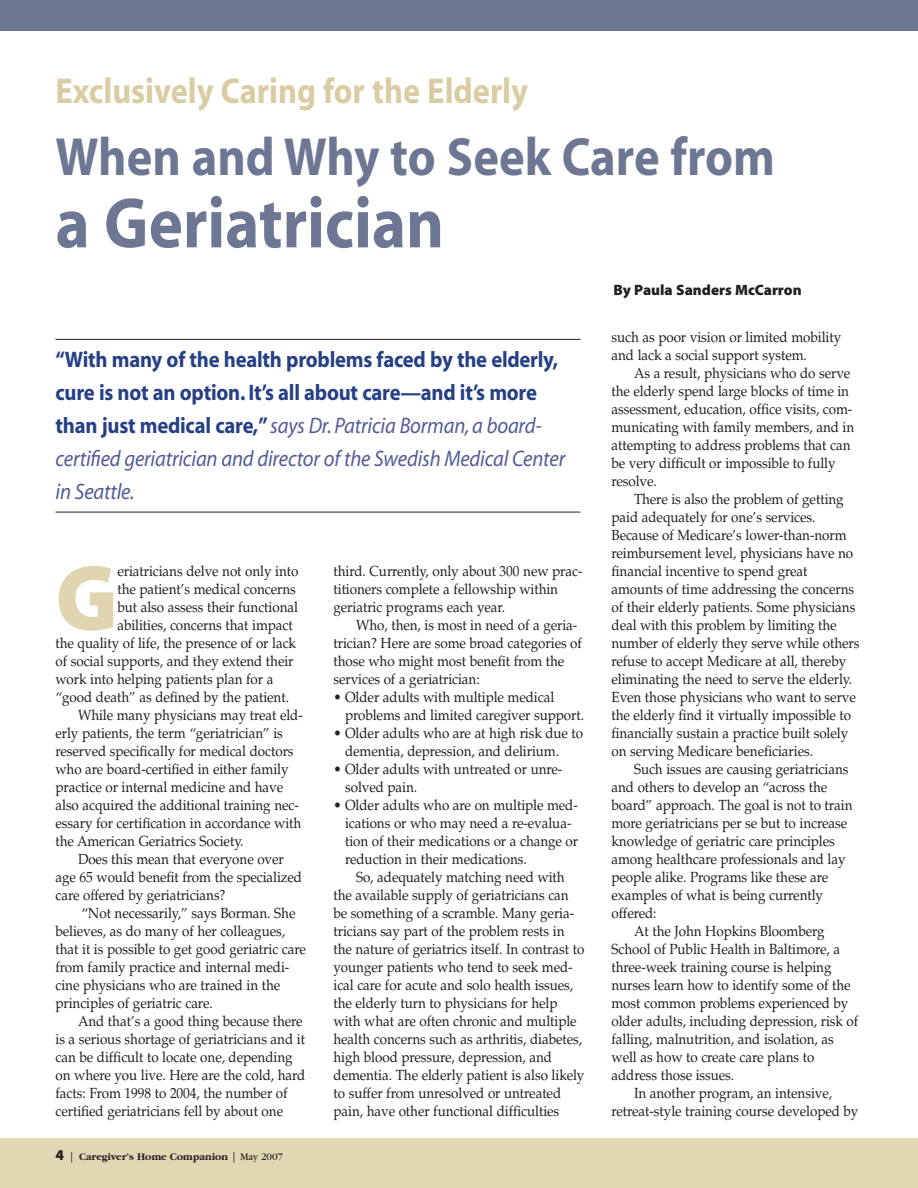
<style>
.page{position:relative;width:918px;height:1188px;background:#fff}
.page>*{position:absolute;margin:0;border:0;box-sizing:border-box;transform-origin:0 0}
.t1{font:900 94.05px "Myriad Pro";color:#e0d4b1;scale:.95 1}
.t2{font:700 72px "Myriad";color:#6d7794;scale:.9 1}
.t3{font:700 54px "Myriad";color:#6d7794;scale:.9 1}
.t4{font:700 36px "Myriad";color:#dacca2;scale:.9 1}
.t5{font:700 22.5px/33px "Myriad";letter-spacing:-.01em;color:#264085;scale:.92 1}
.t6{font:900 15px "Myriad Pro";color:#231f20}
.t7{font:14.7px/18px "Palatino";letter-spacing:-.005em;color:#231f20;scale:.92 1}
.t8{font:700 10.5px "Garamond";letter-spacing:-.005em;color:#231f20}
.s1{font-weight:400;font-style:italic;color:#515c97}
.s2{font-family:"Myriad Pro";font-weight:900;font-size:15px}
.s3{font-family:"Myriad";font-weight:400}
.s4{font-weight:400}
</style>
<div class="page">
<div style="left:0;top:1138px;width:918px;height:50px;background:#e2d7b5"></div>
<div style="left:0;top:0;width:918px;height:32px;background:#6d7794"></div>
<hr style="left:56px;top:339px;width:524px;height:1px;background:#231f20">
<hr style="left:56px;top:512px;width:524px;height:1px;background:#231f20">
<h3 class="t4" style="left:56px;top:78px;width:527px">Exclusively Caring for the Elderly</h3>
<h3 class="t3" style="left:56px;top:137px;width:801px">When and Why to Seek Care from</h3>
<h2 class="t2" style="left:56px;top:196px;width:433px">a Geriatrician</h2>
<p class="t6" style="left:614px;top:284px;width:190px">By Paula Sanders McCarron</p>
<p class="t5" style="left:55px;top:345px;width:556px">“With many of the health problems faced by the elderly, cure is not an option.It’s all about care—and it’s more than just medical care,” <span class="s1">says Dr.Patricia Borman,a board&shy;certified geriatrician and director of the Swedish Medical Center in Seattle.</span></p>
<h1 class="t1" style="left:56px;top:563px;width:67px">G</h1>
<p class="t7" style="left:117px;top:562px;width:198px">eriatricians delve not only into</p>
<p class="t7" style="left:117px;top:580px;width:195px">the patient’s medical concerns</p>
<p class="t7" style="left:117px;top:598px;width:198px">but also assess their functional</p>
<p class="t7" style="left:117px;top:616px;width:192px">abilities, concerns that impact</p>
<p class="t7" style="left:55px;top:634px;width:263px">the quality of life, the presence of or lack</p>
<p class="t7" style="left:56px;top:652px;width:260px">of social supports, and they extend their</p>
<p class="t7" style="left:56px;top:670px;width:238px">work into helping patients plan for a</p>
<p class="t7" style="left:56px;top:688px;width:255px">“good death” as defined by the patient.</p>
<p class="t7" style="left:78px;top:706px;width:246px">While many physicians may treat eld-</p>
<p class="t7" style="left:56px;top:724px;width:249px">erly patients, the term “geriatrician” is</p>
<p class="t7" style="left:56px;top:742px;width:260px">reserved specifically for medical doctors</p>
<p class="t7" style="left:56px;top:760px;width:255px">who are board-certified in either family</p>
<p class="t7" style="left:56px;top:778px;width:249px">practice or internal medicine and have</p>
<p class="t7" style="left:56px;top:796px;width:266px">also acquired the additional training nec-</p>
<p class="t7" style="left:56px;top:814px;width:269px">essary for certification in accordance with</p>
<p class="t7" style="left:56px;top:832px;width:206px">the American Geriatrics Society.</p>
<p class="t7" style="left:78px;top:850px;width:225px">Does this mean that everyone over</p>
<p class="t7" style="left:56px;top:868px;width:270px">age 65 would benefit from the specialized</p>
<p class="t7" style="left:56px;top:886px;width:186px">care offered by geriatricians?</p>
<p class="t7" style="left:82px;top:904px;width:234px">“Not necessarily,” says Borman. She</p>
<p class="t7" style="left:56px;top:922px;width:251px">believes, as do many of her colleagues,</p>
<p class="t7" style="left:56px;top:940px;width:274px">that it is possible to get good geriatric care</p>
<p class="t7" style="left:56px;top:958px;width:256px">from family practice and internal medi-</p>
<p class="t7" style="left:56px;top:976px;width:246px">cine physicians who are trained in the</p>
<p class="t7" style="left:56px;top:994px;width:172px">principles of geriatric care.</p>
<p class="t7" style="left:78px;top:1012px;width:246px">And that’s a good thing because there</p>
<p class="t7" style="left:56px;top:1030px;width:273px">is a serious shortage of geriatricians and it</p>
<p class="t7" style="left:56px;top:1048px;width:259px">can be difficult to locate one, depending</p>
<p class="t7" style="left:56px;top:1066px;width:273px">on where you live. Here are the cold, hard</p>
<p class="t7" style="left:56px;top:1084px;width:254px">facts: From 1998 to 2004, the number of</p>
<p class="t7" style="left:56px;top:1102px;width:249px">certified geriatricians fell by about one</p>
<p class="t8" style="left:56px;top:1151px;width:229px"><span class="s2">4</span> <span class="s3">|</span> Caregiver’s Home Companion <span class="s3">|</span> <span class="s4">May 2007</span></p>
<p class="t7" style="left:334px;top:562px;width:272px">third. Currently, only about 300 new prac&shy;titioners complete a fellowship within geriatric programs each year.</p>
<p class="t7" style="left:334px;top:616px;width:272px;text-indent:23px">Who, then, is most in need of a geria&shy;trician? Here are some broad categories of those who might most benefit from the services of a geriatrician:</p>
<p class="t7" style="left:345px;top:688px;width:261px;text-indent:-12px">• Older adults with multiple medical problems and limited caregiver support.</p>
<p class="t7" style="left:345px;top:724px;width:260px;text-indent:-12px">• Older adults who are at high risk due to dementia, depression, and delirium.</p>
<p class="t7" style="left:345px;top:760px;width:238px;text-indent:-12px">• Older adults with untreated or unre&shy;solved pain.</p>
<p class="t7" style="left:345px;top:796px;width:255px;text-indent:-12px">• Older adults who are on multiple med&shy;ications or who may need a re-evalua&shy;tion of their medications or a change or reduction in their medications.</p>
<p class="t7" style="left:334px;top:868px;width:274px;text-indent:22px">So, adequately matching need with the available supply of geriatricians can be something of a scramble. Many geria&shy;tricians say part of the problem rests in the nature of geriatrics itself. In contrast to younger patients who tend to seek med&shy;ical care for acute and solo health issues, the elderly turn to physicians for help with what are often chronic and multiple health concerns such as arthritis, diabetes, high blood pressure, depression, and dementia. The elderly patient is also likely to suffer from unresolved or untreated pain, have other functional difficulties</p>
<p class="t7" style="left:612px;top:328px;width:251px">such as poor vision or limited mobility and lack a social support system.</p>
<p class="t7" style="left:612px;top:364px;width:265px;text-indent:23px">As a result, physicians who do serve the elderly spend large blocks of time in assessment, education, office visits, com&shy;municating with family members, and in attempting to address problems that can be very difficult or impossible to fully resolve.</p>
<p class="t7" style="left:612px;top:490px;width:271px;text-indent:23px">There is also the problem of getting paid adequately for one’s services.<br>Because of Medicare’s lower-than-norm reimbursement level, physicians have no financial incentive to spend great amounts of time addressing the concerns of their elderly patients. Some physicians deal with this problem by limiting the number of elderly they serve while others refuse to accept Medicare at all, thereby eliminating the need to serve the elderly.<br>Even those physicians who want to serve the elderly find it virtually impossible to financially sustain a practice built solely on serving Medicare beneficiaries.</p>
<p class="t7" style="left:634px;top:760px;width:235px">Such issues are causing geriatricians</p>
<p class="t7" style="left:612px;top:778px;width:236px">and others to develop an “across the</p>
<p class="t7" style="left:612px;top:796px;width:263px">board” approach. The goal is not to train</p>
<p class="t7" style="left:612px;top:814px;width:258px">more geriatricians per se but to increase</p>
<p class="t7" style="left:612px;top:832px;width:244px">knowledge of geriatric care principles</p>
<p class="t7" style="left:612px;top:850px;width:256px">among healthcare professionals and lay</p>
<p class="t7" style="left:612px;top:868px;width:237px">people alike. Programs like these are</p>
<p class="t7" style="left:612px;top:886px;width:231px">examples of what is being currently</p>
<p class="t7" style="left:612px;top:904px;width:51px">offered:</p>
<p class="t7" style="left:634px;top:922px;width:209px">At the John Hopkins Bloomberg</p>
<p class="t7" style="left:612px;top:940px;width:250px">School of Public Health in Baltimore, a</p>
<p class="t7" style="left:612px;top:958px;width:241px">three-week training course is helping</p>
<p class="t7" style="left:612px;top:976px;width:262px">nurses learn how to identify some of the</p>
<p class="t7" style="left:612px;top:994px;width:259px">most common problems experienced by</p>
<p class="t7" style="left:612px;top:1012px;width:270px">older adults, including depression, risk of</p>
<p class="t7" style="left:612px;top:1030px;width:243px">falling, malnutrition, and isolation, as</p>
<p class="t7" style="left:612px;top:1048px;width:222px">well as how to create care plans to</p>
<p class="t7" style="left:612px;top:1066px;width:135px">address those issues.</p>
<p class="t7" style="left:634px;top:1084px;width:217px">In another program, an intensive,</p>
<p class="t7" style="left:612px;top:1102px;width:270px">retreat-style training course developed by</p>
</div>
